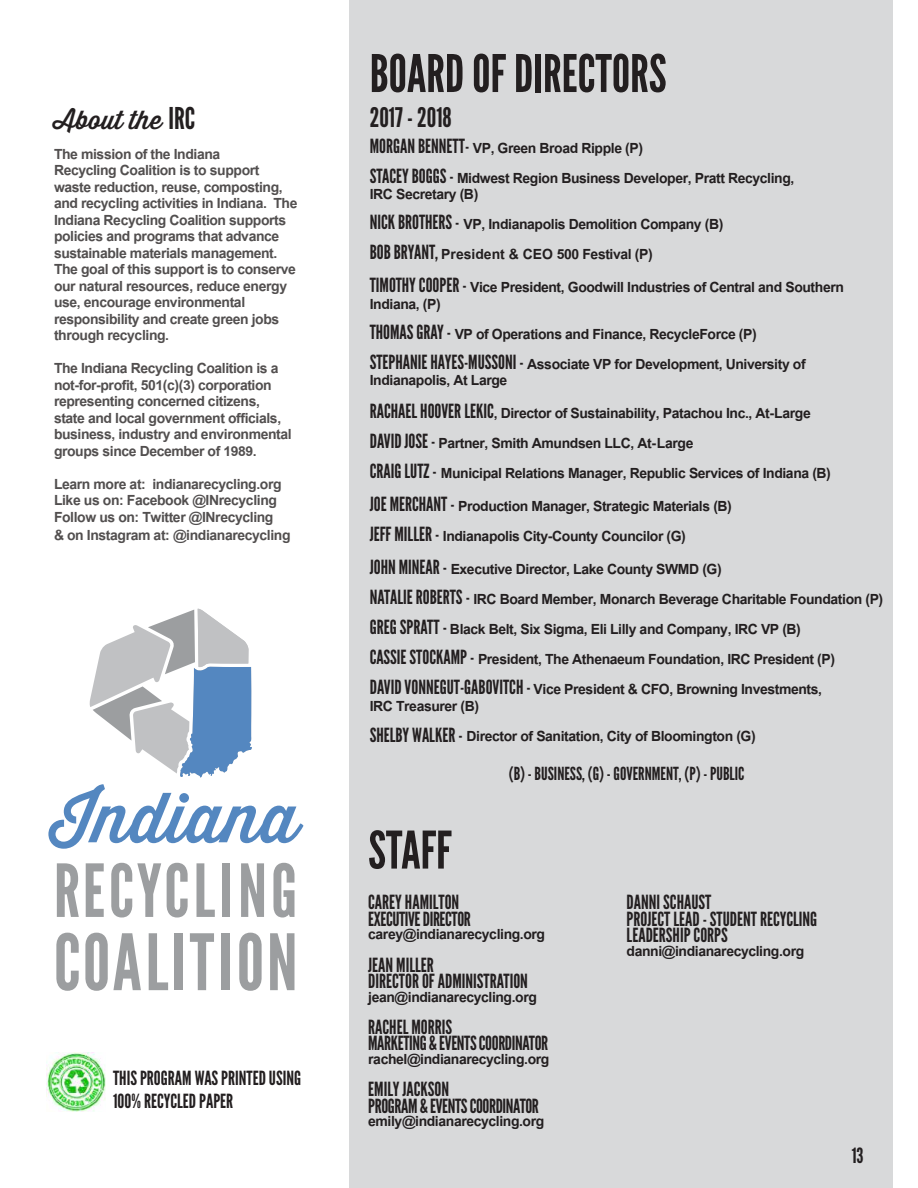
<style>
.page{position:relative;width:918px;height:1188px;background:#fff}
.page>*{position:absolute;margin:0;border:0;box-sizing:border-box;transform-origin:0 0}
.t1{font:51.75px "League Gothic";color:#231f20}
.t2{font:27px "League Gothic";color:#231f20}
.t3{font:500 25.5px "Thirsty Script";color:#231f20}
.t4{font:21px "League Gothic";color:#231f20}
.t5{font:700 19.5px/30px "Utsaah";letter-spacing:-.02em;color:#231f20}
.t6{font:700 19.5px/16.5px "Utsaah";letter-spacing:-.02em;color:#524f4f}
.t7{font:19.5px/16.5px "League Gothic";color:#231f20}
.t8{font:19.5px/16.5px "League Gothic";letter-spacing:-.02em;color:#231f20}
.t9{font:18px "League Gothic";color:#231f20}
.s1{font-family:"League Gothic";font-weight:400;font-size:30px}
.s2{font-family:"League Gothic";font-weight:400}
</style>
<div class="page">
<div style="left:350px;top:0;width:543px;height:1188px;background:#d8d9da"></div>
<img style="left:46px;top:1052px;width:60px;height:60px">
<svg style="left:48px;top:784px;width:255px;height:65px"></svg>
<svg style="left:57px;top:863px;width:22px;height:54px"></svg>
<svg style="left:86px;top:863px;width:18px;height:54px"></svg>
<svg style="left:111px;top:863px;width:50px;height:55px"></svg>
<svg style="left:167px;top:863px;width:21px;height:55px"></svg>
<svg style="left:197px;top:863px;width:18px;height:54px"></svg>
<div style="left:222px;top:863px;width:8px;height:54px;background:#9c9ea0"></div>
<svg style="left:241px;top:863px;width:23px;height:54px"></svg>
<svg style="left:273px;top:863px;width:22px;height:55px"></svg>
<svg style="left:56px;top:933px;width:23px;height:58px"></svg>
<svg style="left:85px;top:933px;width:56px;height:58px"></svg>
<svg style="left:149px;top:933px;width:19px;height:57px"></svg>
<div style="left:175px;top:933px;width:8px;height:57px;background:#9c9ea0"></div>
<svg style="left:190px;top:933px;width:24px;height:57px"></svg>
<div style="left:222px;top:933px;width:8px;height:57px;background:#9c9ea0"></div>
<svg style="left:239px;top:933px;width:23px;height:58px"></svg>
<svg style="left:270px;top:933px;width:24px;height:57px"></svg>
<svg style="left:89px;top:609px;width:163px;height:169px"></svg>
<h3 class="t3" style="left:54px;top:101px;width:143px">About the <span class="s1">IRC</span></h3>
<p class="t6" style="left:54px;top:147px;width:245px">The mission of the Indiana<br>Recycling Coalition is to support waste reduction, reuse, composting, and recycling activities in Indiana. The Indiana Recycling Coalition supports policies and programs that advance sustainable materials management.<br>The goal of this support is to conserve our natural resources, reduce energy use, encourage environmental responsibility and create green jobs through recycling.</p>
<p class="t6" style="left:54px;top:361px;width:239px">The Indiana Recycling Coalition is a not-for-profit, 501(c)(3) corporation representing concerned citizens, state and local government officials, business, industry and environmental groups since December of 1989.</p>
<p class="t6" style="left:54px;top:476px;width:238px;line-height:17px">Learn more at: indianarecycling.org Like us on: Facebook @INrecycling Follow us on: Twitter @INrecycling<br>&amp; on Instagram at: @indianarecycling</p>
<p class="t7" style="left:113px;top:1066px;width:190px;line-height:23.4px">THIS PROGRAM WAS PRINTED USING<br>100% RECYCLED PAPER</p>
<h1 class="t1" style="left:370px;top:43px;width:298px">BOARD OF DIRECTORS</h1>
<h2 class="t2" style="left:370px;top:101px;width:84px">2017 - 2018</h2>
<p class="t5" style="left:370px;top:134px;width:426px"><span class="s2">MORGAN BENNETT-</span> VP, Green Broad Ripple (P)<br><span class="s2">STACEY BOGGS -</span> Midwest Region Business Developer, Pratt Recycling,</p>
<p class="t5" style="left:370px;top:180px;width:355px">IRC Secretary (B)<br><span class="s2">NICK BROTHERS -</span> VP, Indianapolis Demolition Company (B)<br><span class="s2">BOB BRYANT,</span> President &amp; CEO 500 Festival (P)</p>
<p class="t5" style="left:370px;top:280px;width:476px;line-height:16.5px"><span class="s2">TIMOTHY COOPER -</span> Vice President, Goodwill Industries of Central and Southern<br>Indiana, (P)</p>
<p class="t5" style="left:370px;top:320px;width:437px"><span class="s2">THOMAS GRAY -</span> VP of Operations and Finance, RecycleForce (P)<br><span class="s2">STEPHANIE HAYES-MUSSONI -</span> Associate VP for Development, University of</p>
<p class="t5" style="left:370px;top:365px;width:443px;line-height:33px">Indianapolis, At Large<br><span class="s2">RACHAEL HOOVER LEKIC</span>, Director of Sustainability, Patachou Inc., At-Large</p>
<p class="t5" style="left:370px;top:429px;width:463px"><span class="s2">DAVID JOSE -</span> Partner, Smith Amundsen LLC, At-Large<br><span class="s2">CRAIG LUTZ -</span> Municipal Relations Manager, Republic Services of Indiana (B)</p>
<p class="t5" style="left:370px;top:492px;width:364px"><span class="s2">JOE MERCHANT -</span> Production Manager, Strategic Materials (B)<br><span class="s2">JEFF MILLER -</span> Indianapolis City-County Councilor (G)</p>
<p class="t5" style="left:370px;top:555px;width:515px"><span class="s2">JOHN MINEAR -</span> Executive Director, Lake County SWMD (G)<br><span class="s2">NATALIE ROBERTS -</span> IRC Board Member, Monarch Beverage Charitable Foundation (P)<br><span class="s2">GREG SPRATT -</span> Black Belt, Six Sigma, Eli Lilly and Company, IRC VP (B)<br><span class="s2">CASSIE STOCKAMP -</span> President, The Athenaeum Foundation, IRC President (P)<br><span class="s2">DAVID VONNEGUT-GABOVITCH -</span> Vice President &amp; CFO, Browning Investments,</p>
<p class="t5" style="left:370px;top:692px;width:387px">IRC Treasurer (B)<br><span class="s2">SHELBY WALKER -</span> Director of Sanitation, City of Bloomington (G)</p>
<h1 class="t1" style="left:368px;top:819px;width:85px">STAFF</h1>
<p class="t9" style="left:509px;top:763px;width:237px">(B) - BUSINESS, (G) - GOVERNMENT, (P) - PUBLIC</p>
<p class="t8" style="left:368px;top:894px;width:104px">CAREY HAMILTON<br>EXECUTIVE DIRECTOR</p>
<p class="t5" style="left:368px;top:920px;width:178px">carey@indianarecycling.org</p>
<p class="t7" style="left:368px;top:956px;width:161px">JEAN MILLER<br>DIRECTOR OF ADMINISTRATION</p>
<p class="t5" style="left:368px;top:983px;width:170px">jean@indianarecycling.org</p>
<p class="t8" style="left:368px;top:1019px;width:181px">RACHEL MORRIS<br>MARKETING &amp; EVENTS COORDINATOR</p>
<p class="t5" style="left:368px;top:1045px;width:183px">rachel@indianarecycling.org</p>
<p class="t8" style="left:368px;top:1081px;width:172px">EMILY JACKSON<br>PROGRAM &amp; EVENTS COORDINATOR</p>
<p class="t5" style="left:368px;top:1107px;width:178px">emily@indianarecycling.org</p>
<p class="t7" style="left:627px;top:894px;width:192px">DANNI SCHAUST<br>PROJECT LEAD - STUDENT RECYCLING<br>LEADERSHIP CORPS</p>
<p class="t5" style="left:627px;top:937px;width:179px">danni@indianarecycling.org</p>
<p class="t4" style="left:852px;top:1143px;width:13px">13</p>
</div>
